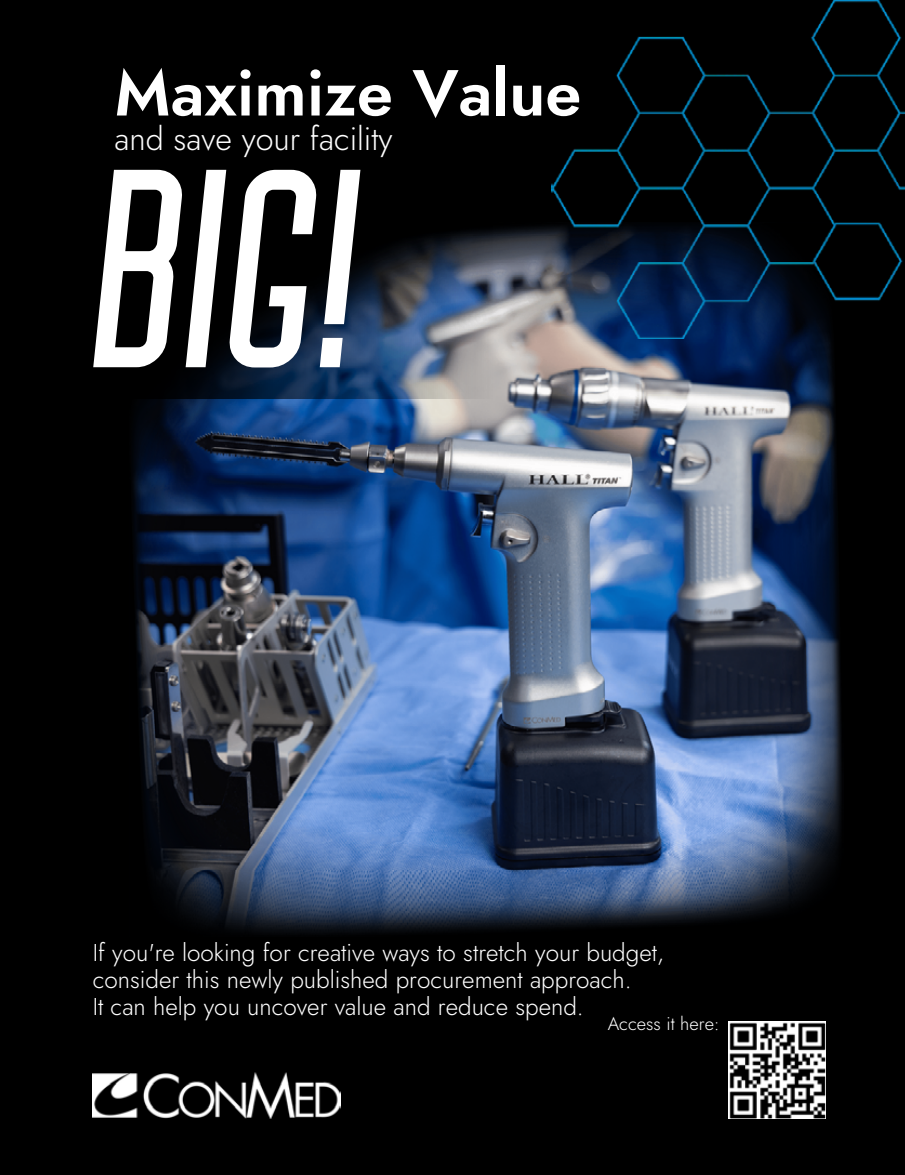
<style>
.page{position:relative;width:905px;height:1175px;background:#fff}
.page>*{position:absolute;margin:0;border:0;box-sizing:border-box;transform-origin:0 0}
.t1{font:269.25px "Big Stem";color:#fff}
.t2{font:600 64.8px "Jost";color:#fff}
.t3{font:300 32.25px "Jost";color:#fff}
.t4{font:300 24.3px/26.8px "Jost";color:#fff}
.t5{font:300 18.3px "Jost";color:#fff}
</style>
<div class="page">
<div style="left:0;top:0;width:904px;height:1174px;background:#000"></div>
<img style="left:133px;top:226px;width:709px;height:708px">
<svg style="left:462px;top:226px;width:33px;height:172px;background:#7a7e87"></svg>
<svg style="left:133px;top:226px;width:329px;height:172px"></svg>
<img style="left:93px;top:1072px;width:248px;height:46px">
<img style="left:551px;top:0;width:353px;height:339px">
<img style="left:729px;top:1021px;width:96px;height:97px">
<h2 class="t2" style="left:114px;top:49px;width:468px">Maximize Value</h2>
<h3 class="t3" style="left:114px;top:117px;width:279px">and save your facility</h3>
<h1 class="t1" style="left:82px;top:108px;width:269px">BIG!</h1>
<p class="t4" style="left:93px;top:939px;width:573px">If you're looking for creative ways to stretch your budget, consider this newly published procurement approach.<br>It can help you uncover value and reduce spend.</p>
<p class="t5" style="left:607px;top:1011px;width:113px">Access it here:</p>
</div>
